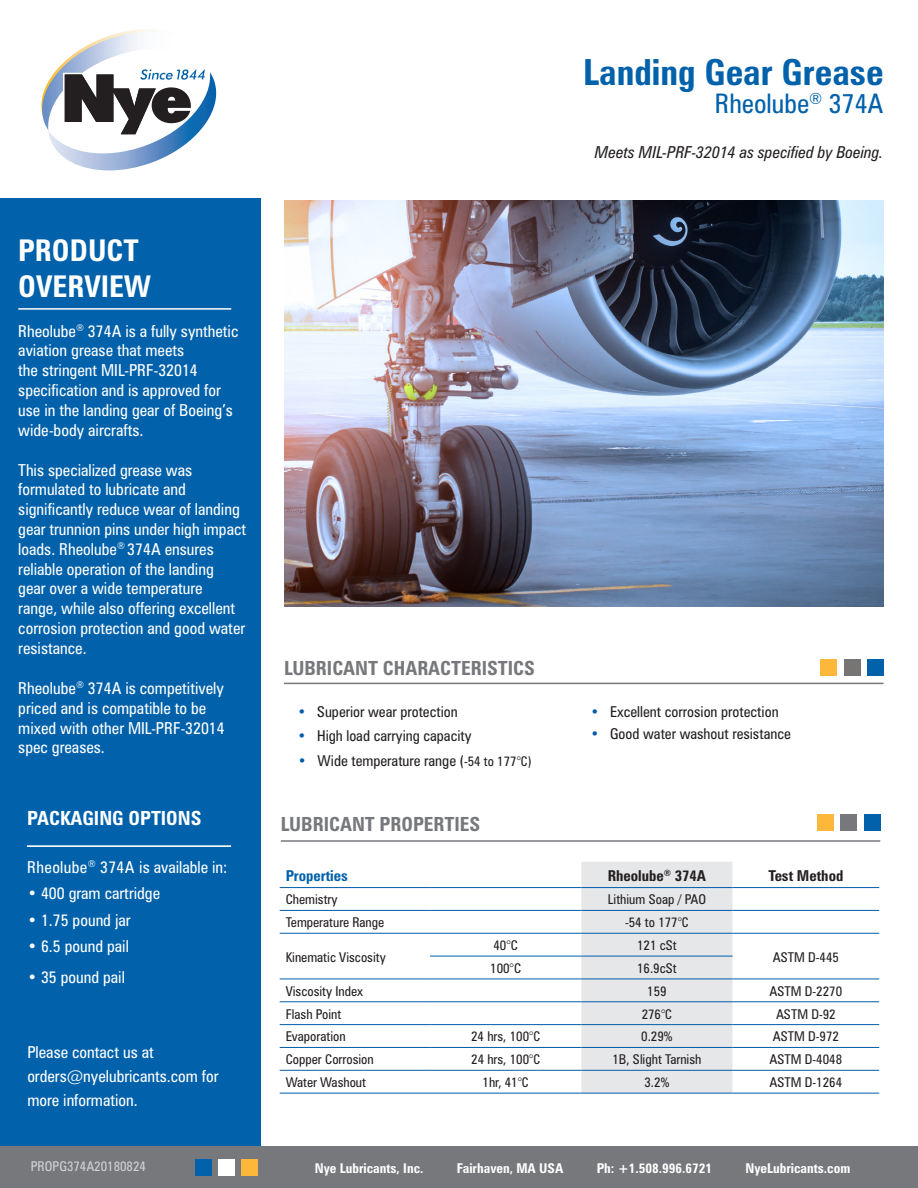
<style>
.page{position:relative;width:918px;height:1188px;background:#fff}
.page>*{position:absolute;margin:0;border:0;box-sizing:border-box;transform-origin:0 0}
.t1{font:700 condensed 36px "Zurich BT";color:#0161aa}
.t2{font:700 condensed 30px "Zurich BT";color:#fff}
.t3{font:condensed 27px "Zurich BT";color:#0161aa}
.t4{font:700 condensed 19.5px "Zurich BT";color:#76787b}
.t5{font:700 condensed 19.5px "Zurich BT";color:#fff}
.t6{font:condensed 16.5px/19.8px "Zurich BT";color:#fff}
.t7{font:italic condensed 16.5px "Zurich BT";color:#231f20}
.t8{font:condensed 15px "Zurich BT";color:#231f20}
.t9{font:700 condensed 15px "Zurich BT";color:#231f20}
.t10{font:700 condensed 15px "Zurich BT";color:#0161aa}
.t11{font:condensed 13.5px "Zurich BT";color:#231f20}
.t12{font:700 condensed 13.5px "Zurich BT";color:#fff}
.t13{font:condensed 13.5px "Zurich BT";color:#d1d2d4}
.s1{color:#015dab}
.s2{font-size:13.5px}
</style>
<div class="page">
<img style="left:284px;top:200px;width:600px;height:407px">
<div style="left:0;top:199px;width:260px;height:989px;background:#0161aa"></div>
<hr style="left:18px;top:308px;width:213px;height:2px;background:#fff">
<svg style="left:41px;top:32px;width:175px;height:138px"></svg>
<div style="left:817px;top:815px;width:17px;height:16px;background:#fdb73b"></div>
<div style="left:841px;top:815px;width:16px;height:16px;background:#76787b"></div>
<div style="left:864px;top:815px;width:16px;height:16px;background:#0161aa"></div>
<div style="left:581px;top:862px;width:152px;height:231px;background:#e6e7e9"></div>
<hr style="left:280px;top:887px;width:150px;height:1px;background:#015dab">
<hr style="left:430px;top:887px;width:151px;height:1px;background:#015dab">
<hr style="left:581px;top:887px;width:152px;height:1px;background:#015dab">
<hr style="left:733px;top:887px;width:146px;height:1px;background:#015dab">
<hr style="left:280px;top:910px;width:150px;height:1px;background:#015dab">
<hr style="left:430px;top:910px;width:151px;height:1px;background:#015dab">
<hr style="left:581px;top:910px;width:152px;height:1px;background:#015dab">
<hr style="left:733px;top:910px;width:146px;height:1px;background:#015dab">
<hr style="left:280px;top:933px;width:150px;height:1px;background:#015dab">
<hr style="left:430px;top:933px;width:151px;height:1px;background:#015dab">
<hr style="left:581px;top:933px;width:152px;height:1px;background:#015dab">
<hr style="left:733px;top:933px;width:146px;height:1px;background:#015dab">
<hr style="left:430px;top:956px;width:151px;height:1px;background:#015dab">
<hr style="left:581px;top:956px;width:152px;height:1px;background:#015dab">
<hr style="left:280px;top:979px;width:150px;height:1px;background:#015dab">
<hr style="left:430px;top:979px;width:151px;height:1px;background:#015dab">
<hr style="left:581px;top:979px;width:152px;height:1px;background:#015dab">
<hr style="left:733px;top:979px;width:146px;height:1px;background:#015dab">
<hr style="left:280px;top:1002px;width:150px;height:1px;background:#015dab">
<hr style="left:430px;top:1002px;width:151px;height:1px;background:#015dab">
<hr style="left:581px;top:1002px;width:152px;height:1px;background:#015dab">
<hr style="left:733px;top:1002px;width:146px;height:1px;background:#015dab">
<hr style="left:280px;top:1024px;width:150px;height:1px;background:#015dab">
<hr style="left:430px;top:1024px;width:151px;height:1px;background:#015dab">
<hr style="left:581px;top:1024px;width:152px;height:1px;background:#015dab">
<hr style="left:733px;top:1024px;width:146px;height:1px;background:#015dab">
<hr style="left:280px;top:1047px;width:150px;height:1px;background:#015dab">
<hr style="left:430px;top:1047px;width:151px;height:1px;background:#015dab">
<hr style="left:581px;top:1047px;width:152px;height:1px;background:#015dab">
<hr style="left:733px;top:1047px;width:146px;height:1px;background:#015dab">
<hr style="left:280px;top:1070px;width:150px;height:1px;background:#015dab">
<hr style="left:430px;top:1070px;width:151px;height:1px;background:#015dab">
<hr style="left:581px;top:1070px;width:152px;height:1px;background:#015dab">
<hr style="left:733px;top:1070px;width:146px;height:1px;background:#015dab">
<hr style="left:280px;top:1093px;width:150px;height:1px;background:#015dab">
<hr style="left:430px;top:1093px;width:151px;height:1px;background:#015dab">
<hr style="left:581px;top:1093px;width:152px;height:1px;background:#015dab">
<hr style="left:733px;top:1093px;width:146px;height:1px;background:#015dab">
<hr style="left:281px;top:840px;width:599px;height:2px;background:#76787b">
<div style="left:0;top:1146px;width:918px;height:42px;background:#76787b"></div>
<div style="left:242px;top:1160px;width:16px;height:16px;background:#fdb73b"></div>
<div style="left:218px;top:1160px;width:17px;height:16px;background:#fff"></div>
<div style="left:195px;top:1160px;width:17px;height:16px;background:#0161aa"></div>
<hr style="left:27px;top:845px;width:204px;height:2px;background:#fff">
<hr style="left:284px;top:683px;width:600px;height:1px;background:#76787b">
<div style="left:821px;top:659px;width:16px;height:16px;background:#fdb73b"></div>
<div style="left:844px;top:659px;width:16px;height:16px;background:#767573"></div>
<div style="left:867px;top:659px;width:17px;height:16px;background:#0161aa"></div>
<p class="t1" style="left:583px;top:51px;width:302px">Landing Gear Grease</p>
<p class="t3" style="left:715px;top:87px;width:170px">Rheolube<sup>®</sup> 374A</p>
<p class="t2" style="left:18px;top:232px;width:122px">PRODUCT</p>
<p class="t2" style="left:18px;top:268px;width:134px">OVERVIEW</p>
<p class="t6" style="left:18px;top:321px;width:222px">Rheolube<sup>®</sup> 374A is a fully synthetic aviation grease that meets<br>the stringent MIL-PRF-32014 specification and is approved for use in the landing gear of Boeing’s wide-body aircrafts.</p>
<p class="t6" style="left:18px;top:460px;width:229px">This specialized grease was formulated to lubricate and significantly reduce wear of landing gear trunnion pins under high impact loads. Rheolube<sup>®</sup> 374A ensures reliable operation of the landing<br>gear over a wide temperature<br>range, while also offering excellent corrosion protection and good water resistance.</p>
<p class="t6" style="left:18px;top:678px;width:208px">Rheolube<sup>®</sup> 374A is competitively priced and is compatible to be mixed with other MIL-PRF-32014 spec greases.</p>
<p class="t5" style="left:27px;top:806px;width:176px">PACKAGING OPTIONS</p>
<p class="t6" style="left:27px;top:857px;width:202px">Rheolube<sup>®</sup> 374A is available in:</p>
<p class="t6" style="left:27px;top:883px;width:134px">• 400 gram cartridge</p>
<p class="t6" style="left:27px;top:910px;width:105px">• 1.75 pound jar</p>
<p class="t6" style="left:27px;top:936px;width:103px">• 6.5 pound pail</p>
<p class="t6" style="left:27px;top:967px;width:99px">• 35 pound pail</p>
<p class="t6" style="left:27px;top:1040px;width:193px;line-height:24px">Please contact us at orders@nyelubricants.com for more information.</p>
<p class="t7" style="left:595px;top:142px;width:290px">Meets MIL-PRF-32014 as specified by Boeing.</p>
<p class="t4" style="left:284px;top:656px;width:252px">LUBRICANT CHARACTERISTICS</p>
<p class="t8" style="left:297px;top:702px;width:162px"><span class="s1">•</span> Superior wear protection</p>
<p class="t8" style="left:297px;top:727px;width:176px"><span class="s1">•</span> High load carrying capacity</p>
<p class="t8" style="left:298px;top:752px;width:235px"><span class="s1">•</span> Wide temperature range (<span class="s2">-54 to 177°C)</span></p>
<p class="t4" style="left:281px;top:812px;width:201px">LUBRICANT PROPERTIES</p>
<p class="t8" style="left:590px;top:702px;width:190px"><span class="s1">•</span> Excellent corrosion protection</p>
<p class="t8" style="left:590px;top:725px;width:202px"><span class="s1">•</span> Good water washout resistance</p>
<p class="t10" style="left:286px;top:866px;width:64px">Properties</p>
<p class="t9" style="left:608px;top:866px;width:100px">Rheolube<sup>®</sup> 374A</p>
<p class="t9" style="left:768px;top:866px;width:77px">Test Method</p>
<p class="t11" style="left:286px;top:891px;width:53px">Chemistry</p>
<p class="t11" style="left:608px;top:891px;width:100px">Lithium Soap / PAO</p>
<p class="t11" style="left:286px;top:914px;width:100px">Temperature Range</p>
<p class="t11" style="left:625px;top:914px;width:65px">-54 to 177°C</p>
<p class="t11" style="left:286px;top:949px;width:102px">Kinematic Viscosity</p>
<p class="t11" style="left:493px;top:937px;width:26px">40°C</p>
<p class="t11" style="left:637px;top:937px;width:41px">121 cSt</p>
<p class="t11" style="left:773px;top:949px;width:68px">ASTM D-445</p>
<p class="t11" style="left:490px;top:960px;width:33px">100°C</p>
<p class="t11" style="left:637px;top:960px;width:41px">16.9cSt</p>
<p class="t11" style="left:286px;top:983px;width:79px">Viscosity Index</p>
<p class="t11" style="left:647px;top:983px;width:21px">159</p>
<p class="t11" style="left:770px;top:983px;width:74px">ASTM D-2270</p>
<p class="t11" style="left:286px;top:1006px;width:57px">Flash Point</p>
<p class="t11" style="left:642px;top:1006px;width:32px">276°C</p>
<p class="t11" style="left:776px;top:1006px;width:61px">ASTM D-92</p>
<p class="t11" style="left:286px;top:1028px;width:62px">Evaporation</p>
<p class="t11" style="left:471px;top:1028px;width:71px">24 hrs, 100°C</p>
<p class="t11" style="left:641px;top:1028px;width:33px">0.29%</p>
<p class="t11" style="left:773px;top:1028px;width:68px">ASTM D-972</p>
<p class="t11" style="left:286px;top:1051px;width:90px">Copper Corrosion</p>
<p class="t11" style="left:471px;top:1051px;width:71px">24 hrs, 100°C</p>
<p class="t11" style="left:612px;top:1051px;width:90px">1B, Slight Tarnish</p>
<p class="t11" style="left:770px;top:1051px;width:74px">ASTM D-4048</p>
<p class="t11" style="left:286px;top:1074px;width:82px">Water Washout</p>
<p class="t11" style="left:483px;top:1074px;width:48px">1hr, 41°C</p>
<p class="t11" style="left:645px;top:1074px;width:26px">3.2%</p>
<p class="t11" style="left:770px;top:1074px;width:74px">ASTM D-1264</p>
<p class="t13" style="left:31px;top:1158px;width:117px">PROPG374A20180824</p>
<p class="t12" style="left:315px;top:1160px;width:110px">Nye Lubricants, Inc.</p>
<p class="t12" style="left:457px;top:1160px;width:108px">Fairhaven, MA USA</p>
<p class="t12" style="left:597px;top:1160px;width:117px">Ph: +1.508.996.6721</p>
<p class="t12" style="left:746px;top:1160px;width:106px">NyeLubricants.com</p>
</div>
